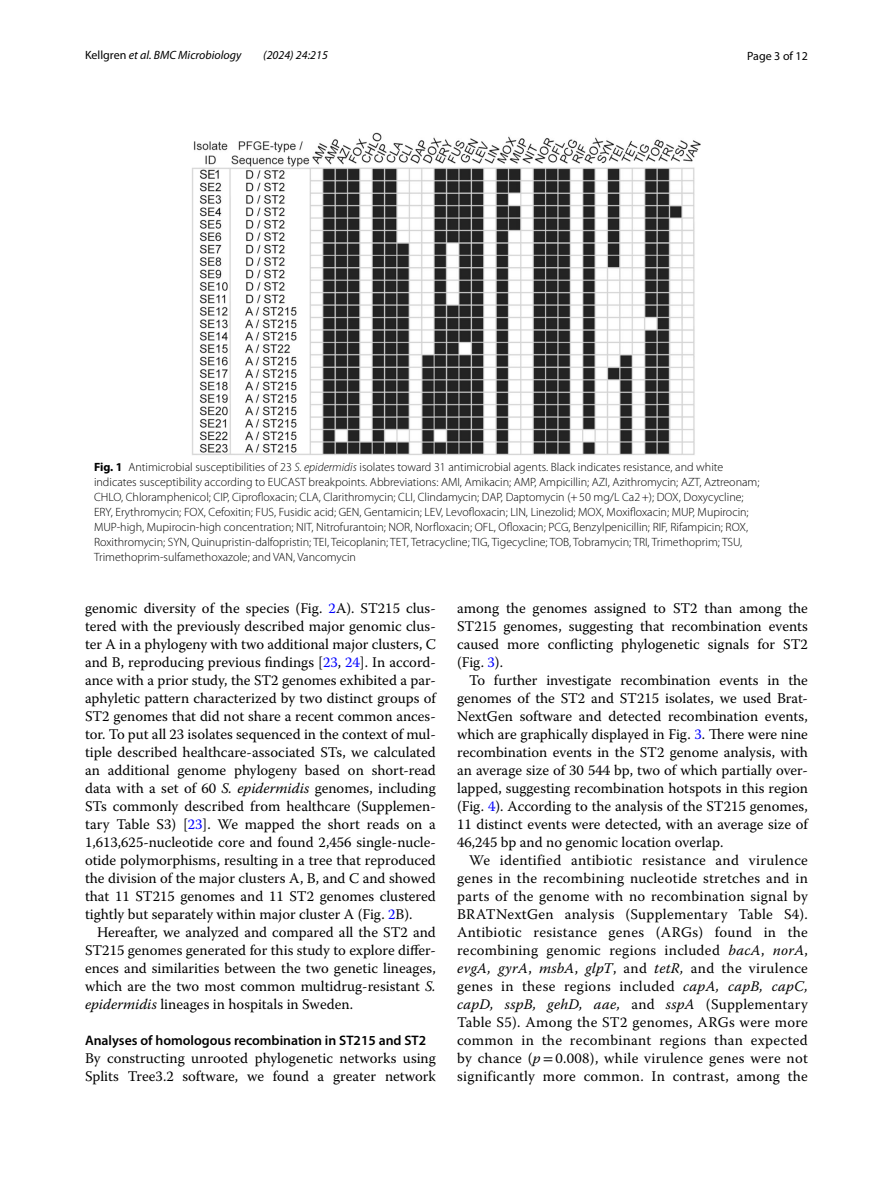
<style>
.page{position:relative;width:893px;height:1187px;background:#fff}
.page>*{position:absolute;margin:0;border:0;box-sizing:border-box;transform-origin:0 0}
.t1{font:14.7px/18px "Warnock Pro";color:#000;text-align:justify}
.t2{font:600 13.8px "Myriad Pro";color:#000}
.t3{font:300 12px/15px "Myriad Pro";color:#000}
.t4{font:italic 12px "Myriad Pro";color:#000}
.t5{font:12px "Myriad Pro";color:#000}
.s1{font-style:normal}
.s2{font-weight:700}
.s3{font-style:italic}
.s4{color:#00f}
.s5{font-family:"STIX"}
</style>
<div class="page">
<img style="left:192px;top:133px;width:509px;height:322px">
<p class="t4" style="left:85px;top:48px;width:158px"><span class="s1">Kellgren</span> et al. BMC Microbiology</p>
<p class="t4" style="left:263px;top:48px;width:66px">(2024) 24:215</p>
<p class="t5" style="left:747px;top:48px;width:62px">Page 3 of 12</p>
<p class="t3" style="left:94px;top:459px;width:667px"><span class="s2">Fig. 1</span> Antimicrobial susceptibilities of 23 <span class="s3">S. epidermidis</span> isolates toward 31 antimicrobial agents. Black indicates resistance, and white indicates susceptibility according to EUCAST breakpoints. Abbreviations: AMI, Amikacin; AMP, Ampicillin; AZI, Azithromycin; AZT, Aztreonam; CHLO, Chloramphenicol; CIP, Ciprofloxacin; CLA, Clarithromycin; CLI, Clindamycin; DAP, Daptomycin (+50 mg/L Ca2+); DOX, Doxycycline; ERY, Erythromycin; FOX, Cefoxitin; FUS, Fusidic acid; GEN, Gentamicin; LEV, Levofloxacin; LIN, Linezolid; MOX, Moxifloxacin; MUP, Mupirocin; MUP-high, Mupirocin-high concentration; NIT, Nitrofurantoin; NOR, Norfloxacin; OFL, Ofloxacin; PCG, Benzylpenicillin; RIF, Rifampicin; ROX, Roxithromycin; SYN, Quinupristin-dalfopristin; TEI, Teicoplanin; TET, Tetracycline; TIG, Tigecycline; TOB, Tobramycin; TRI, Trimethoprim; TSU, Trimethoprim-sulfamethoxazole; and VAN, Vancomycin</p>
<p class="t1" style="left:85px;top:598px;width:352px">genomic diversity of the species (Fig. <span class="s4">2</span>A). ST215 clus&shy;tered with the previously described major genomic clus&shy;ter A in a phylogeny with two additional major clusters, C and B, reproducing previous findings [<span class="s4">23</span>, <span class="s4">24</span>]. In accord&shy;ance with a prior study, the ST2 genomes exhibited a par&shy;aphyletic pattern characterized by two distinct groups of ST2 genomes that did not share a recent common ances&shy;tor. To put all 23 isolates sequenced in the context of mul&shy;tiple described healthcare-associated STs, we calculated an additional genome phylogeny based on short-read data with a set of 60 <span class="s3">S. epidermidis</span> genomes, including STs commonly described from healthcare (Supplemen&shy;tary Table S3) [<span class="s4">23</span>]. We mapped the short reads on a 1,613,625-nucleotide core and found 2,456 single-nucle&shy;otide polymorphisms, resulting in a tree that reproduced the division of the major clusters A, B, and C and showed that 11 ST215 genomes and 11 ST2 genomes clustered tightly but separately within major cluster A (Fig. <span class="s4">2</span>B).</p>
<p class="t1" style="left:85px;top:922px;width:352px;text-indent:12px">Hereafter, we analyzed and compared all the ST2 and ST215 genomes generated for this study to explore differ&shy;ences and similarities between the two genetic lineages, which are the two most common multidrug-resistant <span class="s3">S. epidermidis</span> lineages in hospitals in Sweden.</p>
<p class="t2" style="left:85px;top:1031px;width:343px">Analyses of homologous recombination in ST215 and ST2</p>
<p class="t1" style="left:85px;top:1048px;width:352px">By constructing unrooted phylogenetic networks using<br>Splits Tree3.2 software, we found a greater network</p>
<p class="t1" style="left:457px;top:598px;width:352px">among the genomes assigned to ST2 than among the ST215 genomes, suggesting that recombination events caused more conflicting phylogenetic signals for ST2 (Fig. <span class="s4">3</span>).</p>
<p class="t1" style="left:457px;top:670px;width:352px;text-indent:12px">To further investigate recombination events in the genomes of the ST2 and ST215 isolates, we used Brat-NextGen software and detected recombination events, which are graphically displayed in Fig. <span class="s4">3</span>. There were nine recombination events in the ST2 genome analysis, with an average size of 30 544 bp, two of which partially over&shy;lapped, suggesting recombination hotspots in this region (Fig. <span class="s4">4</span>). According to the analysis of the ST215 genomes, 11 distinct events were detected, with an average size of 46,245 bp and no genomic location overlap.</p>
<p class="t1" style="left:457px;top:850px;width:352px;text-indent:12px">We identified antibiotic resistance and virulence genes in the recombining nucleotide stretches and in parts of the genome with no recombination signal by BRATNextGen analysis (Supplementary Table S4).<br>Antibiotic resistance genes (ARGs) found in the recombining genomic regions included <span class="s3">bacA</span>, <span class="s3">norA</span>, <span class="s3">evgA, gyrA</span>, <span class="s3">msbA</span>, <span class="s3">glpT</span>, and <span class="s3">tetR,</span> and the virulence genes in these regions included <span class="s3">capA, capB, capC, capD, sspB, gehD, aae,</span> and <span class="s3">sspA</span> (Supplementary Table S5). Among the ST2 genomes, ARGs were more common in the recombinant regions than expected by chance (<span class="s3">p</span><span class="s5">=</span>0.008), while virulence genes were not significantly more common. In contrast, among the</p>
</div>
